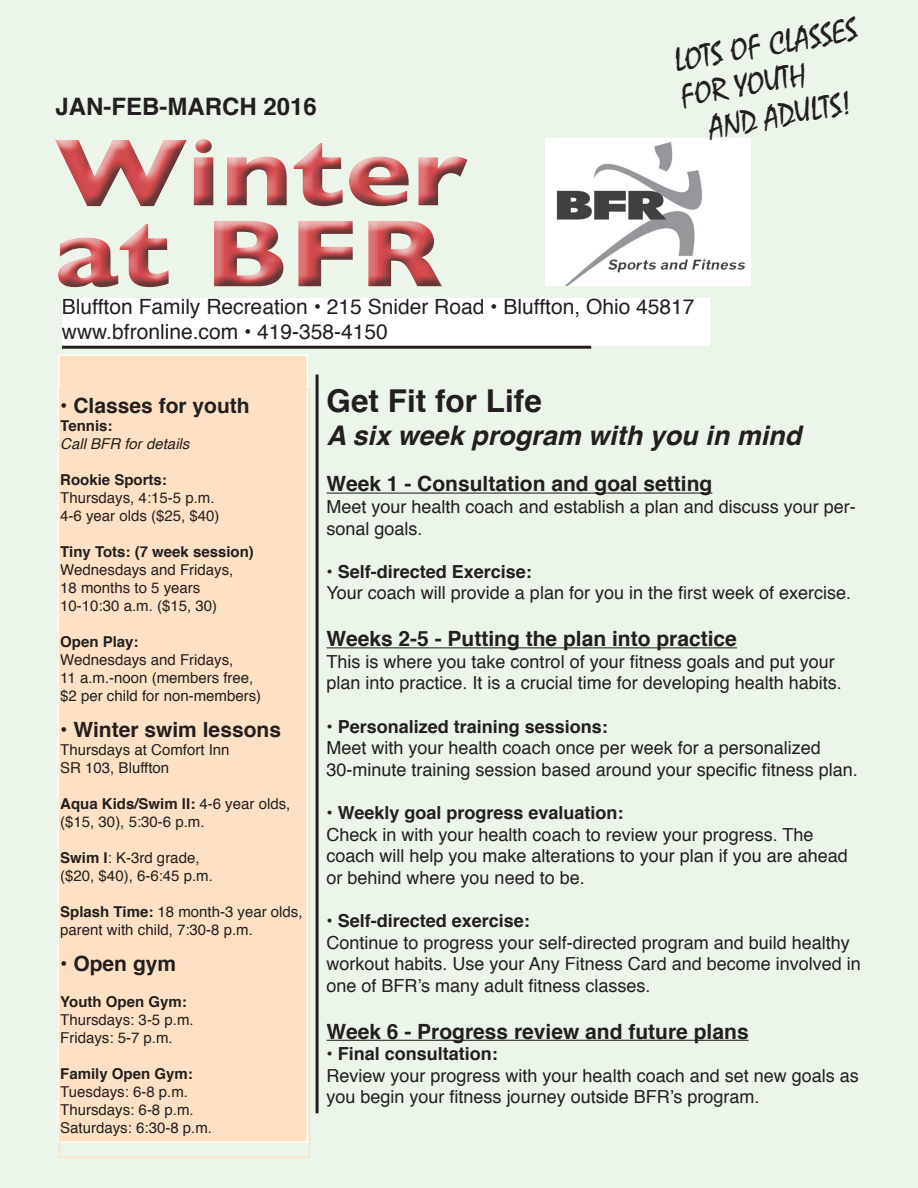
<style>
.page{position:relative;width:918px;height:1188px;background:#ecf5ea}
.page>*{position:absolute;margin:0;border:0;box-sizing:border-box;transform-origin:0 0}
.t1{font:700 96.75px/81px "Gill Sans";color:#d1232a;scale:1.16 1}
.t2{font:33px "Mistral";color:#231f20}
.t3{font:700 31.5px "Helvetica";color:#231f20}
.t4{font:italic 700 27px "Helvetica";color:#231f20}
.t5{font:700 24px "Helvetica";color:#231f20}
.t6{font:700 21px "Helvetica";color:#231f20}
.t7{font:21px "Helvetica";color:#231f20}
.t8{font:18px/21.6px "Helvetica";color:#231f20}
.t9{font:700 18px "Helvetica";color:#231f20}
.t10{font:15px/18px "Helvetica";color:#231f20}
.t11{font:700 15px "Helvetica";color:#231f20}
.t12{font:italic 15px "Helvetica";color:#231f20}
.s1{font-weight:700}
</style>
<div class="page">
<div style="left:58px;top:354px;width:250px;height:789px;background:#fee1c4;border:2px solid #fff"></div>
<img style="left:545px;top:138px;width:206px;height:147px">
<div style="left:62px;top:298px;width:648px;height:48px;background:#fff"></div>
<div style="left:51px;top:135px;width:427px;height:163px;background:#231f20;opacity:.75"></div>
<div style="left:59px;top:389px;width:251px;height:769px;border:2px solid #fee1c4"></div>
<hr style="left:62px;top:346px;width:529px;height:3px;background:#231f20">
<hr style="left:327px;top:493px;width:385px;height:1px;background:#231f20">
<hr style="left:327px;top:647px;width:410px;height:1px;background:#231f20">
<hr style="left:327px;top:1040px;width:422px;height:1px;background:#231f20">
<hr style="left:316px;top:375px;width:3px;height:738px;background:#231f20">
<p class="t5" style="left:56px;top:87px;width:263px">JAN-FEB-MARCH 2016</p>
<h1 class="t1" style="left:54px;top:130px;width:358px">Winter at BFR</h1>
<p class="t2" style="left:671px;top:43px;width:187px;rotate:-10deg">LOTS OF CLASSES</p>
<p class="t2" style="left:678px;top:78px;width:129px;rotate:-10deg">FOR YOUTH</p>
<p class="t2" style="left:706px;top:110px;width:145px;rotate:-10deg">AND ADULTS!</p>
<p class="t7" style="left:62px;top:290px;width:634px">Bluffton Family Recreation • 215 Snider Road • Bluffton, Ohio 45817</p>
<p class="t7" style="left:62px;top:315px;width:328px">www.bfronline.com • 419-358-4150</p>
<p class="t6" style="left:60px;top:388px;width:191px">• Classes for youth</p>
<p class="t11" style="left:60px;top:413px;width:54px">Tennis:</p>
<p class="t12" style="left:60px;top:432px;width:131px">Call BFR for details</p>
<p class="t11" style="left:60px;top:467px;width:108px">Rookie Sports:</p>
<p class="t10" style="left:60px;top:489px;width:156px">Thursdays, 4:15-5 p.m.</p>
<p class="t10" style="left:60px;top:507px;width:161px">4-6 year olds ($25, $40)</p>
<p class="t11" style="left:60px;top:539px;width:195px">Tiny Tots: (7 week session)</p>
<p class="t10" style="left:60px;top:561px;width:175px">Wednesdays and Fridays,</p>
<p class="t10" style="left:60px;top:579px;width:142px">18 months to 5 years</p>
<p class="t10" style="left:60px;top:597px;width:158px">10-10:30 a.m. ($15, 30)</p>
<p class="t11" style="left:60px;top:629px;width:80px">Open Play:</p>
<p class="t10" style="left:60px;top:651px;width:175px">Wednesdays and Fridays,</p>
<p class="t10" style="left:60px;top:669px;width:195px">11 a.m.-noon (members free,</p>
<p class="t10" style="left:60px;top:687px;width:202px">$2 per child for non-members)</p>
<p class="t6" style="left:60px;top:712px;width:222px">• Winter swim lessons</p>
<p class="t10" style="left:60px;top:741px;width:171px">Thursdays at Comfort Inn</p>
<p class="t10" style="left:60px;top:759px;width:110px">SR 103, Bluffton</p>
<p class="t10" style="left:60px;top:795px;width:232px"><span class="s1">Aqua Kids/Swim II:</span> 4-6 year olds, ($15, 30), 5:30-6 p.m.</p>
<p class="t10" style="left:60px;top:849px;width:154px"><span class="s1">Swim I</span>: K-3rd grade, ($20, $40), 6-6:45 p.m.</p>
<p class="t10" style="left:60px;top:903px;width:244px"><span class="s1">Splash Time:</span> 18 month-3 year olds, parent with child, 7:30-8 p.m.</p>
<p class="t6" style="left:60px;top:946px;width:117px">• Open gym</p>
<p class="t11" style="left:60px;top:989px;width:128px">Youth Open Gym:</p>
<p class="t10" style="left:60px;top:1011px;width:135px">Thursdays: 3-5 p.m.</p>
<p class="t10" style="left:60px;top:1029px;width:114px">Fridays: 5-7 p.m.</p>
<p class="t11" style="left:60px;top:1061px;width:134px">Family Open Gym:</p>
<p class="t10" style="left:60px;top:1083px;width:129px">Tuesdays: 6-8 p.m.</p>
<p class="t10" style="left:60px;top:1101px;width:135px">Thursdays: 6-8 p.m.</p>
<p class="t10" style="left:60px;top:1119px;width:153px">Saturdays: 6:30-8 p.m.</p>
<p class="t3" style="left:327px;top:376px;width:217px">Get Fit for Life</p>
<p class="t4" style="left:327px;top:413px;width:476px">A six week program with you in mind</p>
<p class="t6" style="left:327px;top:467px;width:387px">Week 1 - Consultation and goal setting</p>
<p class="t8" style="left:327px;top:497px;width:531px">Meet your health coach and establish a plan and discuss your per&shy;sonal goals.</p>
<p class="t9" style="left:327px;top:557px;width:207px">• Self-directed Exercise:</p>
<p class="t8" style="left:327px;top:583px;width:526px">Your coach will provide a plan for you in the first week of exercise.</p>
<p class="t6" style="left:327px;top:622px;width:412px">Weeks 2-5 - Putting the plan into practice</p>
<p class="t8" style="left:327px;top:651px;width:517px">This is where you take control of your fitness goals and put your plan into practice. It is a crucial time for developing health habits.</p>
<p class="t9" style="left:327px;top:712px;width:283px">• Personalized training sessions:</p>
<p class="t8" style="left:327px;top:738px;width:533px">Meet with your health coach once per week for a personalized<br>30-minute training session based around your specific fitness plan.</p>
<p class="t9" style="left:327px;top:798px;width:299px">• Weekly goal progress evaluation:</p>
<p class="t8" style="left:327px;top:824px;width:523px">Check in with your health coach to review your progress. The coach will help you make alterations to your plan if you are ahead or behind where you need to be.</p>
<p class="t9" style="left:327px;top:906px;width:205px">• Self-directed exercise:</p>
<p class="t8" style="left:327px;top:932px;width:536px">Continue to progress your self-directed program and build healthy workout habits. Use your Any Fitness Card and become involved in one of BFR’s many adult fitness classes.</p>
<p class="t6" style="left:327px;top:1014px;width:424px">Week 6 - Progress review and future plans</p>
<p class="t9" style="left:327px;top:1039px;width:173px">• Final consultation:</p>
<p class="t8" style="left:327px;top:1065px;width:534px">Review your progress with your health coach and set new goals as you begin your fitness journey outside BFR’s program.</p>
</div>
